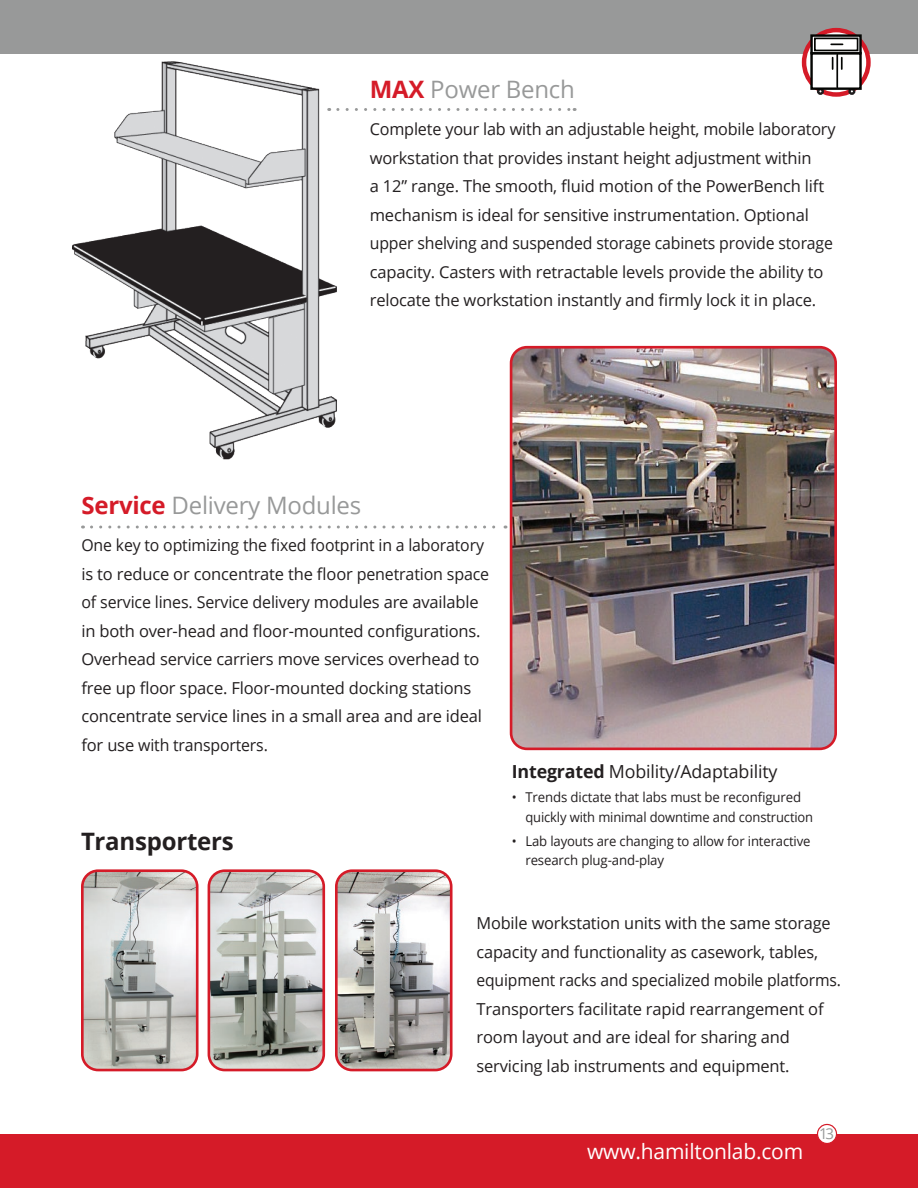
<style>
.page{position:relative;width:918px;height:1188px;background:#fff}
.page>*{position:absolute;margin:0;border:0;box-sizing:border-box;transform-origin:0 0}
.t1{font:24px "Open Sans";letter-spacing:-.01em;color:#989999}
.t2{font:700 24px "Open Sans";letter-spacing:-.01em;color:#231f20}
.t3{font:21px "Open Sans";letter-spacing:-.01em;color:#fff}
.t4{font:18px "Open Sans";letter-spacing:-.01em;color:#231f20}
.t5{font:16.5px/28.5px "Open Sans";letter-spacing:-.01em;color:#231f20}
.t6{font:16.5px/28.5px "Open Sans";letter-spacing:-.01em;color:#231f20;scale:.96 1}
.t7{font:15px "Open Sans";color:#989999}
.t8{font:13.5px/19.5px "Open Sans";letter-spacing:-.01em;color:#231f20}
.s1{font-weight:700;color:#d51b28}
.s2{font-weight:700}
</style>
<div class="page">
<img style="left:511px;top:350px;width:322px;height:399px">
<div style="left:510px;top:346px;width:327px;height:404px;border:3px solid #d51b28;border-radius:16px"></div>
<svg style="left:91px;top:526px;width:415px;height:3px"></svg>
<svg style="left:345px;top:108px;width:230px;height:3px"></svg>
<div style="left:0;top:1134px;width:918px;height:54px;background:#d51b28"></div>
<div style="left:818px;top:1124px;width:19px;height:19px;background:#fff;border-radius:50%"></div>
<div style="left:817px;top:1124px;width:20px;height:20px;border:1px solid #d51b28;border-radius:50%"></div>
<img style="left:85px;top:873px;width:110px;height:197px">
<div style="left:81px;top:869px;width:118px;height:202px;border:3px solid #d51b28;border-radius:16px"></div>
<img style="left:209px;top:873px;width:115px;height:197px">
<div style="left:208px;top:869px;width:117px;height:202px;border:3px solid #d51b28;border-radius:16px"></div>
<img style="left:339px;top:873px;width:110px;height:197px">
<div style="left:335px;top:869px;width:118px;height:202px;border:3px solid #d51b28;border-radius:16px"></div>
<div style="left:0;top:0;width:918px;height:54px;background:#989999"></div>
<img style="left:72px;top:61px;width:268px;height:399px">
<svg style="left:804px;top:30px;width:64px;height:65px"></svg>
<div style="left:802px;top:28px;width:69px;height:69px;border:4px solid #d51b28;border-radius:50%"></div>
<div style="left:817px;top:88px;width:7px;height:7px;border:2px solid #201d1e;border-radius:50%"></div>
<div style="left:848px;top:88px;width:7px;height:7px;border:2px solid #201d1e;border-radius:50%"></div>
<div style="left:812px;top:53px;width:49px;height:36px;background:#fff"></div>
<div style="left:810px;top:52px;width:52px;height:38px;border:2px solid #040503"></div>
<svg style="left:813px;top:37px;width:46px;height:14px"></svg>
<div style="left:810px;top:34px;width:52px;height:20px;border:2px solid #040503"></div>
<div style="left:815px;top:38px;width:43px;height:12px;background:#fff"></div>
<div style="left:814px;top:38px;width:44px;height:13px;border:2px solid #040503"></div>
<svg style="left:831px;top:44px;width:12px;height:1px"></svg>
<svg style="left:841px;top:58px;width:2px;height:11px"></svg>
<hr style="left:836px;top:54px;width:2px;height:34px;background:#040503">
<p class="t1" style="left:370px;top:73px;width:207px"><span class="s1">MAX</span> Power Bench</p>
<p class="t5" style="left:370px;top:115px;width:467px">Complete your lab with an adjustable height, mobile laboratory workstation that provides instant height adjustment within<br>a 12” range. The smooth, fluid motion of the PowerBench lift mechanism is ideal for sensitive instrumentation. Optional upper shelving and suspended storage cabinets provide storage capacity. Casters with retractable levels provide the ability to relocate the workstation instantly and firmly lock it in place.</p>
<p class="t1" style="left:81px;top:489px;width:281px"><span class="s1">Service</span> Delivery Modules</p>
<p class="t6" style="left:81px;top:531px;width:426px">One key to optimizing the fixed footprint in a laboratory is to reduce or concentrate the floor penetration space of service lines. Service delivery modules are available in both over-head and floor-mounted configurations.<br>Overhead service carriers move services overhead to free up floor space. Floor-mounted docking stations concentrate service lines in a small area and are ideal for use with transporters.</p>
<p class="t2" style="left:81px;top:825px;width:154px">Transporters</p>
<p class="t4" style="left:512px;top:759px;width:267px"><span class="s2">Integrated</span> Mobility/Adaptability</p>
<p class="t8" style="left:525px;top:787px;width:289px;text-indent:-14px">• Trends dictate that labs must be reconfigured quickly with minimal downtime and construction</p>
<p class="t8" style="left:525px;top:831px;width:287px;text-indent:-13px">• Lab layouts are changing to allow for interactive research plug-and-play</p>
<p class="t5" style="left:477px;top:908px;width:366px">Mobile workstation units with the same storage capacity and functionality as casework, tables, equipment racks and specialized mobile platforms.<br>Transporters facilitate rapid rearrangement of room layout and are ideal for sharing and servicing lab instruments and equipment.</p>
<p class="t3" style="left:587px;top:1137px;width:218px">www.hamiltonlab.com</p>
<p class="t7" style="left:819px;top:1123px;width:17px">13</p>
</div>
